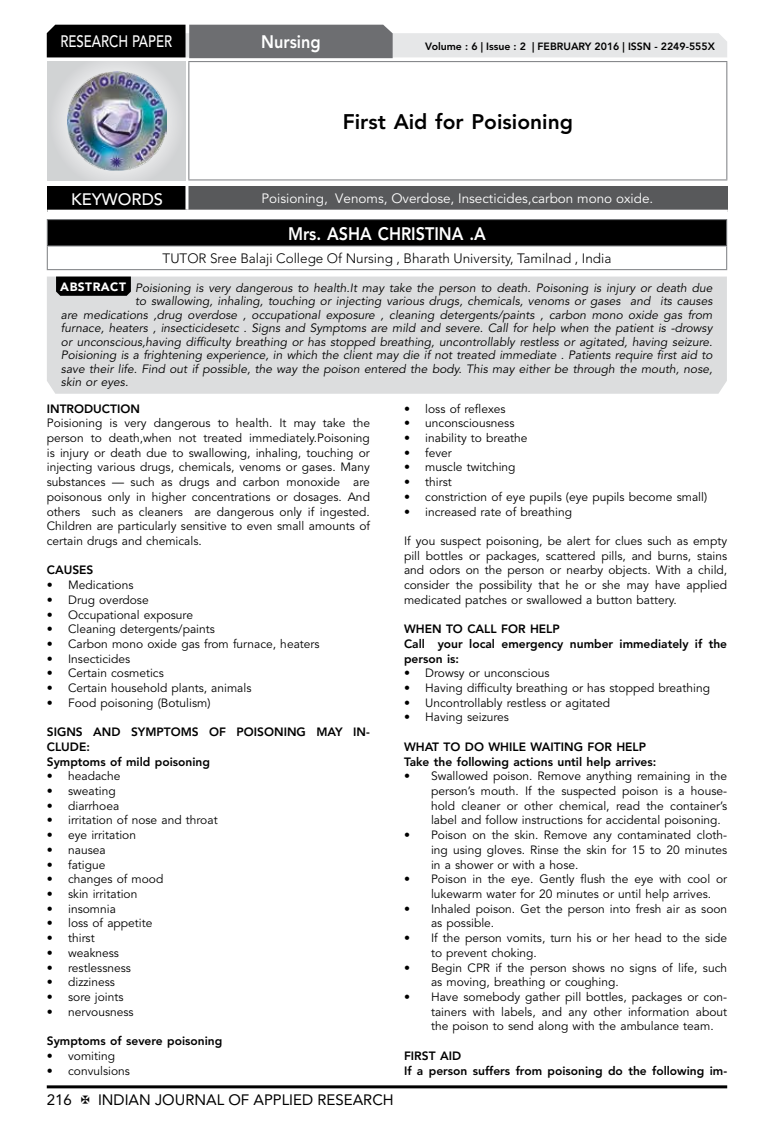
<style>
.page{position:relative;width:774px;height:1136px;background:#fff}
.page>*{position:absolute;margin:0;border:0;box-sizing:border-box;transform-origin:0 0}
.t1{font:800 21px "Avenir LT Std";color:#000}
.t2{font:800 18px "Avenir LT Std";color:#fff;scale:.9 1}
.t3{font:500 16.5px "Avenir LT Std";color:#fff;scale:.8 1}
.t4{font:500 16.5px "Avenir LT Std";color:#fff}
.t5{font:15px "Avenir LT Std";color:#000}
.t6{font:300 13.5px "Avenir LT Std";color:#000}
.t7{font:13.5px "Avenir LT Std";color:#fff}
.t8{font:12px/14.7px "Avenir LT Std";color:#000;text-align:justify}
.t9{font:italic 12px "Avenir LT Std";color:#000}
.t10{font:800 12px/14.7px "Avenir LT Std";color:#000}
.t11{font:800 10.5px "Avenir LT Std";color:#000}
.s1{font-weight:900;font-style:normal;color:#fff}
</style>
<div class="page">
<hr style="left:47px;top:1085px;width:680px;height:3px;background:#000">
<div style="left:48px;top:62px;width:137px;height:118px;background:linear-gradient(to right,#d9dadb,#d9dadb)"></div>
<img style="left:68px;top:71px;width:99px;height:100px">
<svg style="left:47px;top:25px;width:680px;height:33px;background:#979899"></svg>
<hr style="left:188px;top:61px;width:539px;height:1px;background:#808285">
<hr style="left:188px;top:62px;width:1px;height:117px;background:#808285">
<hr style="left:726px;top:62px;width:1px;height:117px;background:#808285">
<hr style="left:188px;top:179px;width:539px;height:1px;background:#808285">
<div style="left:47px;top:219px;width:680px;height:27px;background:#000"></div>
<hr style="left:47px;top:219px;width:680px;height:1px;background:#808285">
<hr style="left:47px;top:245px;width:680px;height:1px;background:#808285">
<svg style="left:47px;top:220px;width:1px;height:49px"></svg>
<svg style="left:726px;top:220px;width:1px;height:49px"></svg>
<hr style="left:47px;top:269px;width:680px;height:1px;background:#808285">
<div style="left:47px;top:186px;width:140px;height:25px;background:#000"></div>
<div style="left:187px;top:186px;width:541px;height:25px;background:#58595b"></div>
<hr style="left:185px;top:186px;width:3px;height:24px;background:#fff">
<hr style="left:47px;top:210px;width:140px;height:3px;background:#fff">
<hr style="left:187px;top:210px;width:541px;height:3px;background:#fff">
<div style="left:47px;top:276px;width:680px;height:118px;background:#dcddde"></div>
<svg style="left:56px;top:276px;width:75px;height:20px"></svg>
<h3 class="t3" style="left:60px;top:32px;width:139px">RESEARCH PAPER</h3>
<h2 class="t2" style="left:261px;top:31px;width:68px">Nursing</h2>
<p class="t11" style="left:425px;top:41px;width:291px">Volume : 6 | Issue : 2 | FEBRUARY 2016 | ISSN - 2249-555X</p>
<h1 class="t1" style="left:343px;top:109px;width:232px">First Aid for Poisioning</h1>
<h3 class="t4" style="left:71px;top:189px;width:94px">KEYWORDS</h3>
<p class="t7" style="left:262px;top:190px;width:393px">Poisioning, Venoms, Overdose, Insecticides,carbon mono oxide.</p>
<h2 class="t2" style="left:288px;top:223px;width:221px">Mrs. ASHA CHRISTINA .A</h2>
<p class="t6" style="left:163px;top:250px;width:450px">TUTOR Sree Balaji College Of Nursing , Bharath University, Tamilnad , India</p>
<p class="t9" style="left:60px;top:280px;width:654px"><span class="s1">ABSTRACT</span> Poisioning is very dangerous to health.It may take the person to death. Poisoning is injury or death due</p>
<p class="t9" style="left:135px;top:294px;width:579px">to swallowing, inhaling, touching or injecting various drugs, chemicals, venoms or gases and its causes</p>
<p class="t9" style="left:61px;top:307px;width:653px">are medications ,drug overdose , occupational exposure , cleaning detergents/paints , carbon mono oxide gas from</p>
<p class="t9" style="left:61px;top:321px;width:653px">furnace, heaters , insecticidesetc . Signs and Symptoms are mild and severe. Call for help when the patient is -drowsy</p>
<p class="t9" style="left:61px;top:334px;width:653px">or unconscious,having difficulty breathing or has stopped breathing, uncontrollably restless or agitated, having seizure.</p>
<p class="t9" style="left:61px;top:348px;width:653px">Poisioning is a frightening experience, in which the client may die if not treated immediate . Patients require first aid to</p>
<p class="t9" style="left:61px;top:361px;width:653px">save their life. Find out if possible, the way the poison entered the body. This may either be through the mouth, nose,</p>
<p class="t9" style="left:61px;top:375px;width:69px">skin or eyes.</p>
<p class="t10" style="left:47px;top:401px;width:95px">INTRODUCTION</p>
<p class="t8" style="left:47px;top:416px;width:325px">Poisioning is very dangerous to health. It may take the person to death,when not treated immediately.Poisoning is injury or death due to swallowing, inhaling, touching or injecting various drugs, chemicals, venoms or gases. Many substances — such as drugs and carbon monoxide are poisonous only in higher concentrations or dosages. And others such as cleaners are dangerous only if ingested.<br>Children are particularly sensitive to even small amounts of certain drugs and chemicals.</p>
<p class="t10" style="left:47px;top:563px;width:48px">CAUSES</p>
<p class="t8" style="left:47px;top:578px;width:88px">• Medications</p>
<p class="t8" style="left:47px;top:592px;width:103px">• Drug overdose</p>
<p class="t8" style="left:47px;top:607px;width:148px">• Occupational exposure</p>
<p class="t8" style="left:47px;top:622px;width:170px">• Cleaning detergents/paints</p>
<p class="t8" style="left:47px;top:636px;width:274px">• Carbon mono oxide gas from furnace, heaters</p>
<p class="t8" style="left:47px;top:651px;width:85px">• Insecticides</p>
<p class="t8" style="left:47px;top:666px;width:118px">• Certain cosmetics</p>
<p class="t8" style="left:47px;top:680px;width:206px">• Certain household plants, animals</p>
<p class="t8" style="left:47px;top:695px;width:165px">• Food poisoning (Botulism)</p>
<p class="t10" style="left:47px;top:724px;width:325px">SIGNS AND SYMPTOMS OF POISONING MAY IN-<br>CLUDE:<br>Symptoms of mild poisoning</p>
<p class="t8" style="left:47px;top:769px;width:75px">• headache</p>
<p class="t8" style="left:47px;top:783px;width:70px">• sweating</p>
<p class="t8" style="left:47px;top:798px;width:74px">• diarrhoea</p>
<p class="t8" style="left:47px;top:813px;width:172px">• irritation of nose and throat</p>
<p class="t8" style="left:47px;top:827px;width:91px">• eye irritation</p>
<p class="t8" style="left:47px;top:842px;width:60px">• nausea</p>
<p class="t8" style="left:47px;top:857px;width:60px">• fatigue</p>
<p class="t8" style="left:47px;top:872px;width:118px">• changes of mood</p>
<p class="t8" style="left:47px;top:886px;width:92px">• skin irritation</p>
<p class="t8" style="left:47px;top:901px;width:71px">• insomnia</p>
<p class="t8" style="left:47px;top:916px;width:107px">• loss of appetite</p>
<p class="t8" style="left:47px;top:930px;width:49px">• thirst</p>
<p class="t8" style="left:47px;top:945px;width:74px">• weakness</p>
<p class="t8" style="left:47px;top:960px;width:86px">• restlessness</p>
<p class="t8" style="left:47px;top:974px;width:70px">• dizziness</p>
<p class="t8" style="left:47px;top:989px;width:78px">• sore joints</p>
<p class="t8" style="left:47px;top:1004px;width:88px">• nervousness</p>
<p class="t10" style="left:47px;top:1033px;width:177px">Symptoms of severe poisoning</p>
<p class="t8" style="left:47px;top:1048px;width:70px">• vomiting</p>
<p class="t8" style="left:47px;top:1063px;width:85px">• convulsions</p>
<p class="t8" style="left:404px;top:401px;width:103px">• loss of reflexes</p>
<p class="t8" style="left:404px;top:416px;width:112px">• unconsciousness</p>
<p class="t8" style="left:404px;top:431px;width:125px">• inability to breathe</p>
<p class="t8" style="left:404px;top:445px;width:49px">• fever</p>
<p class="t8" style="left:404px;top:460px;width:113px">• muscle twitching</p>
<p class="t8" style="left:404px;top:475px;width:49px">• thirst</p>
<p class="t8" style="left:404px;top:489px;width:305px">• constriction of eye pupils (eye pupils become small)</p>
<p class="t8" style="left:404px;top:504px;width:169px">• increased rate of breathing</p>
<p class="t8" style="left:404px;top:533px;width:325px">If you suspect poisoning, be alert for clues such as empty pill bottles or packages, scattered pills, and burns, stains and odors on the person or nearby objects. With a child, consider the possibility that he or she may have applied medicated patches or swallowed a button battery.</p>
<p class="t10" style="left:404px;top:621px;width:325px">WHEN TO CALL FOR HELP<br>Call your local emergency number immediately if the person is:</p>
<p class="t8" style="left:404px;top:666px;width:147px">• Drowsy or unconscious</p>
<p class="t8" style="left:404px;top:680px;width:308px">• Having difficulty breathing or has stopped breathing</p>
<p class="t8" style="left:404px;top:695px;width:208px">• Uncontrollably restless or agitated</p>
<p class="t8" style="left:404px;top:710px;width:106px">• Having seizures</p>
<p class="t10" style="left:404px;top:739px;width:254px">WHAT TO DO WHILE WAITING FOR HELP<br>Take the following actions until help arrives:</p>
<p class="t8" style="left:431px;top:769px;width:298px;text-indent:-27px">• Swallowed poison. Remove anything remaining in the person’s mouth. If the suspected poison is a house&shy;hold cleaner or other chemical, read the container’s label and follow instructions for accidental poisoning.</p>
<p class="t8" style="left:431px;top:827px;width:298px;text-indent:-27px">• Poison on the skin. Remove any contaminated cloth&shy;ing using gloves. Rinse the skin for 15 to 20 minutes in a shower or with a hose.</p>
<p class="t8" style="left:431px;top:872px;width:298px;text-indent:-27px">• Poison in the eye. Gently flush the eye with cool or lukewarm water for 20 minutes or until help arrives.</p>
<p class="t8" style="left:431px;top:901px;width:298px;text-indent:-27px">• Inhaled poison. Get the person into fresh air as soon as possible.</p>
<p class="t8" style="left:431px;top:930px;width:298px;text-indent:-27px">• If the person vomits, turn his or her head to the side to prevent choking.</p>
<p class="t8" style="left:431px;top:960px;width:298px;text-indent:-27px">• Begin CPR if the person shows no signs of life, such as moving, breathing or coughing.</p>
<p class="t8" style="left:431px;top:989px;width:298px;text-indent:-27px">• Have somebody gather pill bottles, packages or con&shy;tainers with labels, and any other information about the poison to send along with the ambulance team.</p>
<p class="t10" style="left:404px;top:1048px;width:325px">FIRST AID<br>If a person suffers from poisoning do the following im-</p>
<p class="t5" style="left:47px;top:1090px;width:27px">216</p>
<p class="t5" style="left:98px;top:1090px;width:297px">INDIAN JOURNAL OF APPLIED RESEARCH</p>
</div>
